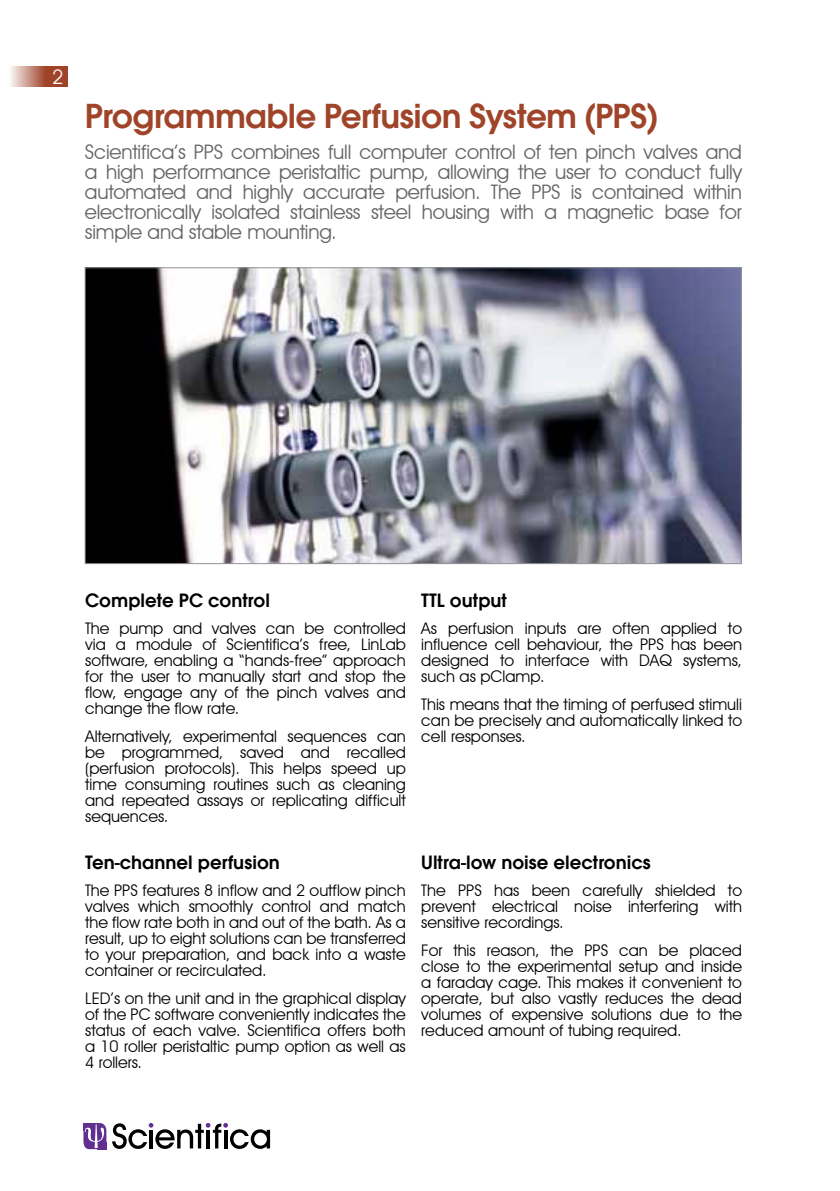
<style>
.page{position:relative;width:840px;height:1191px;background:#fff}
.page>*{position:absolute;margin:0;border:0;box-sizing:border-box;transform-origin:0 0}
.t1{font:600 36px "Avant Gar Got Itc TEE";letter-spacing:-.02em;color:#9f4429}
.t2{font:20px/20px "Avant Garde IT Cby BT";letter-spacing:-.01em;color:#636466;text-align:justify}
.t3{font:600 20px "Avant Gar Got Itc TEE";color:#000}
.t4{font:20px "Avant Garde IT Cby BT";color:#fff}
.t5{font:16px/16px "Avant Garde IT Cby BT";color:#000;text-align:justify}
</style>
<div class="page">
<svg style="left:83px;top:1123px;width:23px;height:26px"></svg>
<svg style="left:112px;top:1123px;width:158px;height:26px"></svg>
<svg style="left:10px;top:66px;width:58px;height:20px"></svg>
<img style="left:87px;top:269px;width:652px;height:293px">
<p class="t4" style="left:52px;top:64px;width:13px">2</p>
<h1 class="t1" style="left:85px;top:95px;width:574px">Programmable Perfusion System (PPS)</h1>
<p class="t2" style="left:85px;top:142px;width:658px">Scientifica’s PPS combines full computer control of ten pinch valves and a high performance peristaltic pump, allowing the user to conduct fully automated and highly accurate perfusion. The PPS is contained within electronically isolated stainless steel housing with a magnetic base for simple and stable mounting.</p>
<p class="t3" style="left:85px;top:588px;width:186px">Complete PC control</p>
<p class="t5" style="left:85px;top:620px;width:322px">The pump and valves can be controlled via a module of Scientifica’s free, LinLab software, enabling a “hands-free” approach for the user to manually start and stop the flow, engage any of the pinch valves and change the flow rate.</p>
<p class="t5" style="left:85px;top:728px;width:322px">Alternatively, experimental sequences can be programmed, saved and recalled (perfusion protocols). This helps speed up time consuming routines such as cleaning and repeated assays or replicating difficult sequences.</p>
<p class="t3" style="left:85px;top:850px;width:196px">Ten-channel perfusion</p>
<p class="t5" style="left:85px;top:882px;width:322px">The PPS features 8 inflow and 2 outflow pinch valves which smoothly control and match the flow rate both in and out of the bath. As a result, up to eight solutions can be transferred to your preparation, and back into a waste container or recirculated.</p>
<p class="t5" style="left:85px;top:990px;width:322px">LED’s on the unit and in the graphical display of the PC software conveniently indicates the status of each valve. Scientifica offers both a 10 roller peristaltic pump option as well as 4 rollers.</p>
<p class="t3" style="left:421px;top:588px;width:87px">TTL output</p>
<p class="t5" style="left:421px;top:620px;width:322px">As perfusion inputs are often applied to influence cell behaviour, the PPS has been designed to interface with DAQ systems, such as pClamp.</p>
<p class="t5" style="left:421px;top:696px;width:322px">This means that the timing of perfused stimuli can be precisely and automatically linked to cell responses.</p>
<p class="t3" style="left:421px;top:850px;width:231px">Ultra-low noise electronics</p>
<p class="t5" style="left:421px;top:882px;width:322px">The PPS has been carefully shielded to prevent electrical noise interfering with sensitive recordings.</p>
<p class="t5" style="left:421px;top:942px;width:322px">For this reason, the PPS can be placed close to the experimental setup and inside a faraday cage. This makes it convenient to operate, but also vastly reduces the dead volumes of expensive solutions due to the reduced amount of tubing required.</p>
</div>
